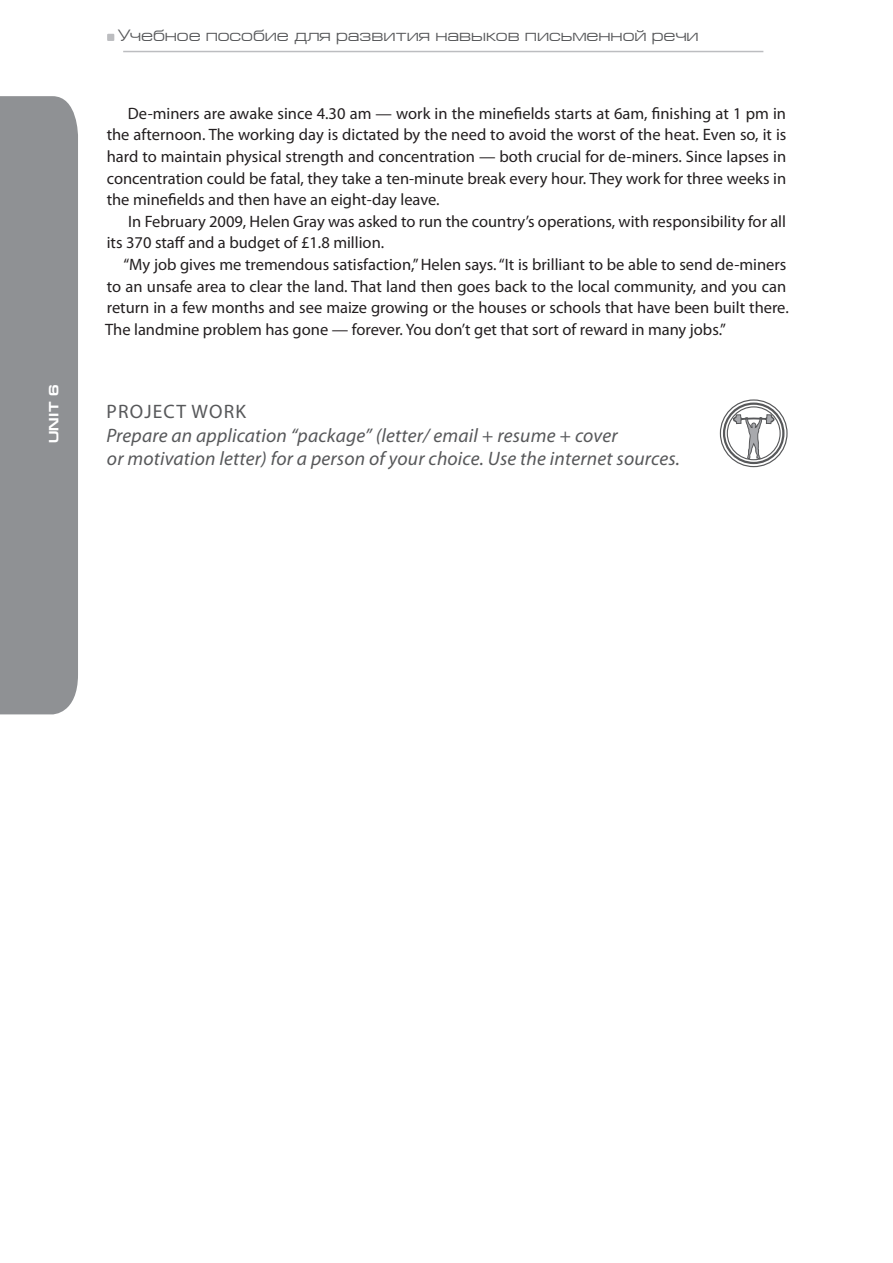
<style>
.page{position:relative;width:893px;height:1263px;background:#fff}
.page>*{position:absolute;margin:0;border:0;box-sizing:border-box;transform-origin:0 0}
.t1{font:italic 19.5px/23.4px "Myriad Pro";letter-spacing:.01em;color:#57585a}
.t2{font:19.5px "Myriad Pro";letter-spacing:.06em;color:#57585a}
.t3{font:16.5px/21.6px "Myriad Pro";color:#231f20}
.t4{font:16.5px "Europe Ext";letter-spacing:-.005em;color:#57585a}
.t5{font:700 13.5px "Europe Ext";color:#fff}
</style>
<div class="page">
<div style="left:0;top:96px;width:78px;height:618px;background:#8f9194"></div>
<div style="left:107px;top:34px;width:7px;height:7px;background:#bcbdc0"></div>
<hr style="left:123px;top:51px;width:640px;height:1px;background:#bcbdc0">
<div style="left:720px;top:399px;width:68px;height:68px;border:1px solid #57585a;border-radius:50%"></div>
<div style="left:727px;top:406px;width:54px;height:54px;border:1px solid #57585a;border-radius:50%"></div>
<div style="left:723px;top:402px;width:61px;height:62px;border:2px solid #57585a;border-radius:50%"></div>
<svg style="left:733px;top:414px;width:41px;height:54px"></svg>
<p class="t5" style="left:49px;top:443px;width:60px;rotate:-90deg">UNIT 6</p>
<p class="t4" style="left:118px;top:30px;width:582px">Учебное пособие для развития навыков письменной речи</p>
<p class="t3" style="left:107px;top:104px;width:681px;text-align:justify;text-indent:21px">De-miners are awake since 4.30 am — work in the minefields starts at 6am, finishing at 1 pm in the afternoon. The working day is dictated by the need to avoid the worst of the heat. Even so, it is hard to maintain physical strength and concentration — both crucial for de-miners. Since lapses in concentration could be fatal, they take a ten-minute break every hour. They work for three weeks in the minefields and then have an eight-day leave.</p>
<p class="t3" style="left:107px;top:212px;width:681px;text-indent:21px">In February 2009, Helen Gray was asked to run the country’s operations, with responsibility for all its 370 staff and a budget of £1.8 million.</p>
<p class="t3" style="left:105px;top:255px;width:685px;text-indent:18px">“My job gives me tremendous satisfaction,” Helen says. “It is brilliant to be able to send de-miners to an unsafe area to clear the land. That land then goes back to the local community, and you can return in a few months and see maize growing or the houses or schools that have been built there.<br>The landmine problem has gone — forever. You don’t get that sort of reward in many jobs.”</p>
<p class="t2" style="left:106px;top:404px;width:141px">PROJECT WORK</p>
<p class="t1" style="left:106px;top:425px;width:575px">Prepare an application “package” (letter/ email + resume + cover<br>or motivation letter) for a person of your choice. Use the internet sources.</p>
</div>
